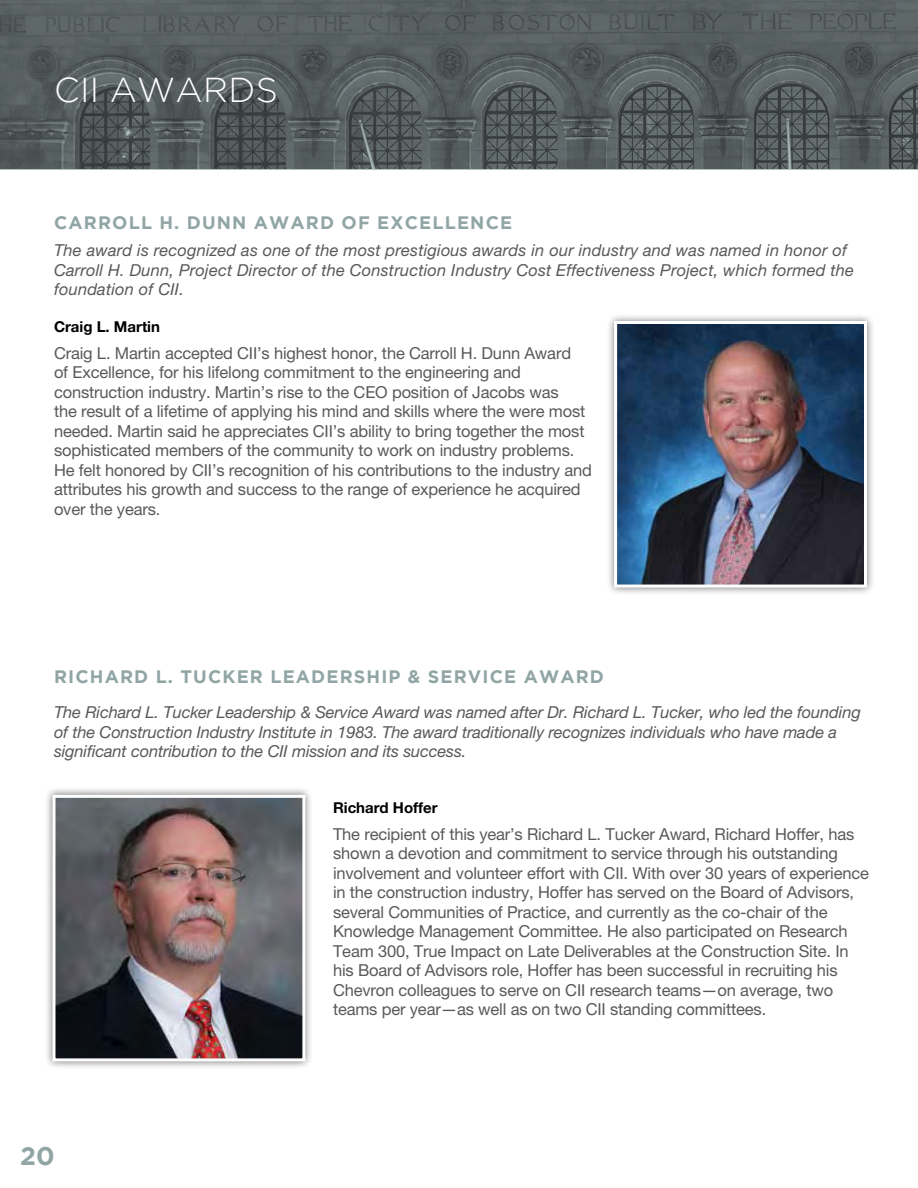
<style>
.page{position:relative;width:918px;height:1188px;background:#fff}
.page>*{position:absolute;margin:0;border:0;box-sizing:border-box;transform-origin:0 0}
.t1{font:300 34.5px "Gotham";letter-spacing:.01em;color:#fff}
.t2{font:700 25.5px "Gotham";color:#91a5a5}
.t3{font:700 18px "Gotham";letter-spacing:.065em;color:#91a5a5}
.t4{font:16.5px/19.5px "Helvetica Neue LT Pro";letter-spacing:-.01em;color:#58595b}
.t5{font:italic 16.5px/19.5px "Helvetica Neue LT Pro";letter-spacing:-.01em;color:#58595b}
.t6{font:italic 16.5px/19.5px "Helvetica Neue LT Pro";letter-spacing:.01em;color:#58595b}
.t7{font:700 15px "Helvetica Neue LT Pro";color:#000}
</style>
<div class="page">
<svg style="left:0;top:0;width:918px;height:169px;background:#555c5d"></svg>
<div style="left:44px;top:787px;width:270px;height:283px;background:#000;opacity:.55"></div>
<img style="left:51px;top:793px;width:256px;height:270px">
<div style="left:606px;top:313px;width:269px;height:283px;background:#000;opacity:.55"></div>
<img style="left:613px;top:320px;width:255px;height:269px">
<h1 class="t1" style="left:54px;top:71px;width:225px">CII AWARDS</h1>
<p class="t3" style="left:54px;top:212px;width:460px">CARROLL H. DUNN AWARD OF EXCELLENCE</p>
<p class="t6" style="left:54px;top:240px;width:802px">The award is recognized as one of the most prestigious awards in our industry and was named in honor of<br>Carroll H. Dunn, Project Director of the Construction Industry Cost Effectiveness Project, which formed the foundation of CII.</p>
<p class="t7" style="left:54px;top:318px;width:108px">Craig L. Martin</p>
<p class="t4" style="left:54px;top:343px;width:539px">Craig L. Martin accepted CII’s highest honor, the Carroll H. Dunn Award<br>of Excellence, for his lifelong commitment to the engineering and construction industry. Martin’s rise to the CEO position of Jacobs was<br>the result of a lifetime of applying his mind and skills where the were most needed. Martin said he appreciates CII’s ability to bring together the most sophisticated members of the community to work on industry problems.<br>He felt honored by CII’s recognition of his contributions to the industry and attributes his growth and success to the range of experience he acquired over the years.</p>
<p class="t3" style="left:54px;top:666px;width:551px">RICHARD L. TUCKER LEADERSHIP &amp; SERVICE AWARD</p>
<p class="t5" style="left:54px;top:703px;width:808px">The Richard L. Tucker Leadership &amp; Service Award was named after Dr. Richard L. Tucker, who led the founding of the Construction Industry Institute in 1983. The award traditionally recognizes individuals who have made a significant contribution to the CII mission and its success.</p>
<h2 class="t2" style="left:20px;top:1141px;width:36px">20</h2>
<p class="t7" style="left:333px;top:799px;width:106px">Richard Hoffer</p>
<p class="t4" style="left:333px;top:824px;width:538px">The recipient of this year’s Richard L. Tucker Award, Richard Hoffer, has shown a devotion and commitment to service through his outstanding involvement and volunteer effort with CII. With over 30 years of experience in the construction industry, Hoffer has served on the Board of Advisors, several Communities of Practice, and currently as the co-chair of the Knowledge Management Committee. He also participated on Research Team 300, True Impact on Late Deliverables at the Construction Site. In his Board of Advisors role, Hoffer has been successful in recruiting his Chevron colleagues to serve on CII research teams—on average, two teams per year—as well as on two CII standing committees.</p>
</div>
